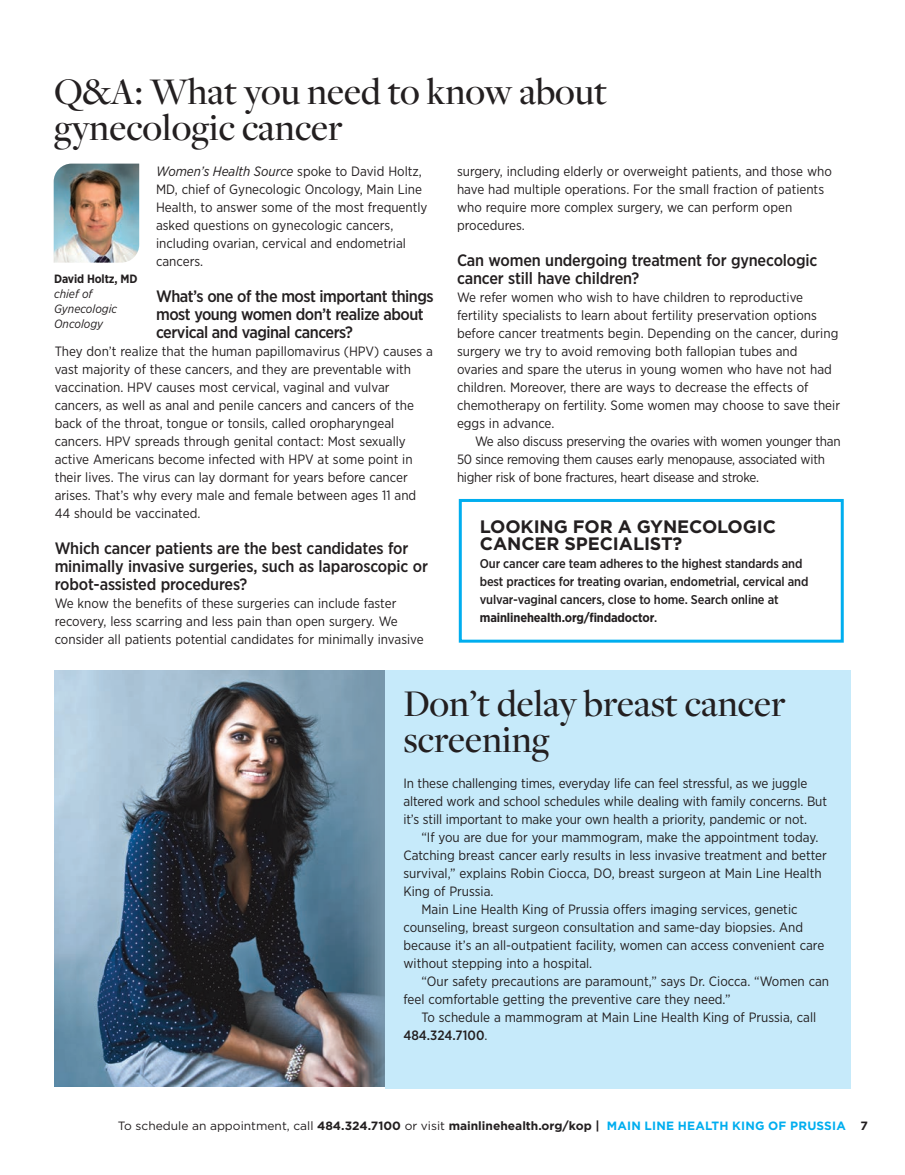
<style>
.page{position:relative;width:905px;height:1175px;background:#fff}
.page>*{position:absolute;margin:0;border:0;box-sizing:border-box;transform-origin:0 0}
.t1{font:500 39px/36px "Freight Disp Pro";color:#231f20}
.t2{font:700 18px/16.5px "Gotham OTF";letter-spacing:-.005em;color:#231f20}
.t3{font:500 16.5px/18px "Gotham Narrow";letter-spacing:-.01em;color:#231f20}
.t4{font:500 16.5px/18px "Gotham Narrow";letter-spacing:-.03em;color:#231f20}
.t5{font:13.5px/18px "Gotham Narrow";color:#231f20}
.t6{font:13.5px/18px "Gotham Narrow";letter-spacing:-.02em;color:#231f20}
.t7{font:500 13.5px "Gotham Narrow";color:#231f20}
.t8{font:500 12.75px/18px "Gotham Narrow";letter-spacing:-.01em;color:#231f20}
.t9{font:700 12px "Gotham OTF";color:#231f20}
.t10{font:italic 12px/15px "Gotham Narrow";color:#231f20}
.t11{font:700 12px "Gotham Narrow";letter-spacing:-.01em;color:#231f20}
.s1{font-style:italic}
.s2{font-weight:700}
.s3{font-weight:400}
.s4{font-family:"Gotham OTF Book";font-weight:400}
.s5{color:#00aeef}
</style>
<div class="page">
<div style="left:459px;top:499px;width:384px;height:143px;border:3px solid #00aeef"></div>
<img style="left:54px;top:164px;width:85px;height:99px">
<img style="left:55px;top:670px;width:330px;height:416px">
<div style="left:385px;top:670px;width:465px;height:419px;background:#c6eafa"></div>
<h1 class="t1" style="left:54px;top:72px;width:554px">Q&amp;A: What you need to know about gynecologic cancer</h1>
<p class="t5" style="left:156px;top:161px;width:273px"><span class="s1">Women’s Health Source</span> spoke to David Holtz, MD, chief of Gynecologic Oncology, Main Line Health, to answer some of the most frequently asked questions on gynecologic cancers, including ovarian, cervical and endometrial cancers.</p>
<p class="t4" style="left:156px;top:286px;width:279px">What’s one of the most important things most young women don’t realize about cervical and vaginal cancers?</p>
<p class="t5" style="left:55px;top:341px;width:379px">They don’t realize that the human papillomavirus (HPV) causes a vast majority of these cancers, and they are preventable with vaccination. HPV causes most cervical, vaginal and vulvar cancers, as well as anal and penile cancers and cancers of the back of the throat, tongue or tonsils, called oropharyngeal cancers. HPV spreads through genital contact: Most sexually active Americans become infected with HPV at some point in their lives. The virus can lay dormant for years before cancer arises. That’s why every male and female between ages 11 and 44 should be vaccinated.</p>
<p class="t3" style="left:55px;top:538px;width:375px">Which cancer patients are the best candidates for minimally invasive surgeries, such as laparoscopic or robot-assisted procedures?</p>
<p class="t5" style="left:55px;top:593px;width:370px">We know the benefits of these surgeries can include faster recovery, less scarring and less pain than open surgery. We consider all patients potential candidates for minimally invasive</p>
<p class="t11" style="left:54px;top:271px;width:85px">David Holtz, MD</p>
<p class="t10" style="left:54px;top:286px;width:65px">chief of<br>Gynecologic<br>Oncology</p>
<p class="t5" style="left:457px;top:161px;width:376px">surgery, including elderly or overweight patients, and those who have had multiple operations. For the small fraction of patients who require more complex surgery, we can perform open procedures.</p>
<p class="t3" style="left:457px;top:250px;width:362px">Can women undergoing treatment for gynecologic cancer still have children?</p>
<p class="t5" style="left:457px;top:287px;width:384px">We refer women who wish to have children to reproductive fertility specialists to learn about fertility preservation options before cancer treatments begin. Depending on the cancer, during surgery we try to avoid removing both fallopian tubes and ovaries and spare the uterus in young women who have not had children. Moreover, there are ways to decrease the effects of chemotherapy on fertility. Some women may choose to save their eggs in advance.</p>
<p class="t6" style="left:457px;top:431px;width:385px;text-indent:18px">We also discuss preserving the ovaries with women younger than<br>50 since removing them causes early menopause, associated with higher risk of bone fractures, heart disease and stroke.</p>
<h2 class="t2" style="left:480px;top:518px;width:297px">LOOKING FOR A GYNECOLOGIC<br>CANCER SPECIALIST?</h2>
<p class="t8" style="left:480px;top:554px;width:330px">Our cancer care team adheres to the highest standards and best practices for treating ovarian, endometrial, cervical and vulvar-vaginal cancers, close to home. Search online at <span class="s2">mainlinehealth.org/findadoctor</span>.</p>
<h1 class="t1" style="left:403px;top:684px;width:383px">Don’t delay breast cancer screening</h1>
<p class="t5" style="left:403px;top:773px;width:425px">In these challenging times, everyday life can feel stressful, as we juggle altered work and school schedules while dealing with family concerns. But it’s still important to make your own health a priority, pandemic or not.</p>
<p class="t5" style="left:421px;top:827px;width:398px">“If you are due for your mammogram, make the appointment today.</p>
<p class="t5" style="left:403px;top:845px;width:425px">Catching breast cancer early results in less invasive treatment and better</p>
<p class="t5" style="left:403px;top:863px;width:420px">survival,” explains Robin Ciocca, DO, breast surgeon at Main Line Health</p>
<p class="t5" style="left:403px;top:881px;width:92px">King of Prussia.</p>
<p class="t5" style="left:421px;top:899px;width:377px">Main Line Health King of Prussia offers imaging services, genetic</p>
<p class="t5" style="left:403px;top:917px;width:401px">counseling, breast surgeon consultation and same-day biopsies. And</p>
<p class="t5" style="left:403px;top:935px;width:422px">because it’s an all-outpatient facility, women can access convenient care</p>
<p class="t5" style="left:403px;top:953px;width:190px">without stepping into a hospital.</p>
<p class="t5" style="left:421px;top:971px;width:409px">“Our safety precautions are paramount,” says Dr. Ciocca. “Women can</p>
<p class="t5" style="left:403px;top:989px;width:329px">feel comfortable getting the preventive care they need.”</p>
<p class="t5" style="left:421px;top:1007px;width:396px">To schedule a mammogram at Main Line Health King of Prussia, call</p>
<p class="t7" style="left:403px;top:1026px;width:86px">484.324.7100<span class="s3">.</span></p>
<p class="t9" style="left:118px;top:1118px;width:751px"><span class="s4">To schedule an appointment, call</span> 484.324.7100 <span class="s4">or visit</span> mainlinehealth.org/kop | <span class="s5">MAIN LINE HEALTH KING OF PRUSSIA</span> 7</p>
</div>
